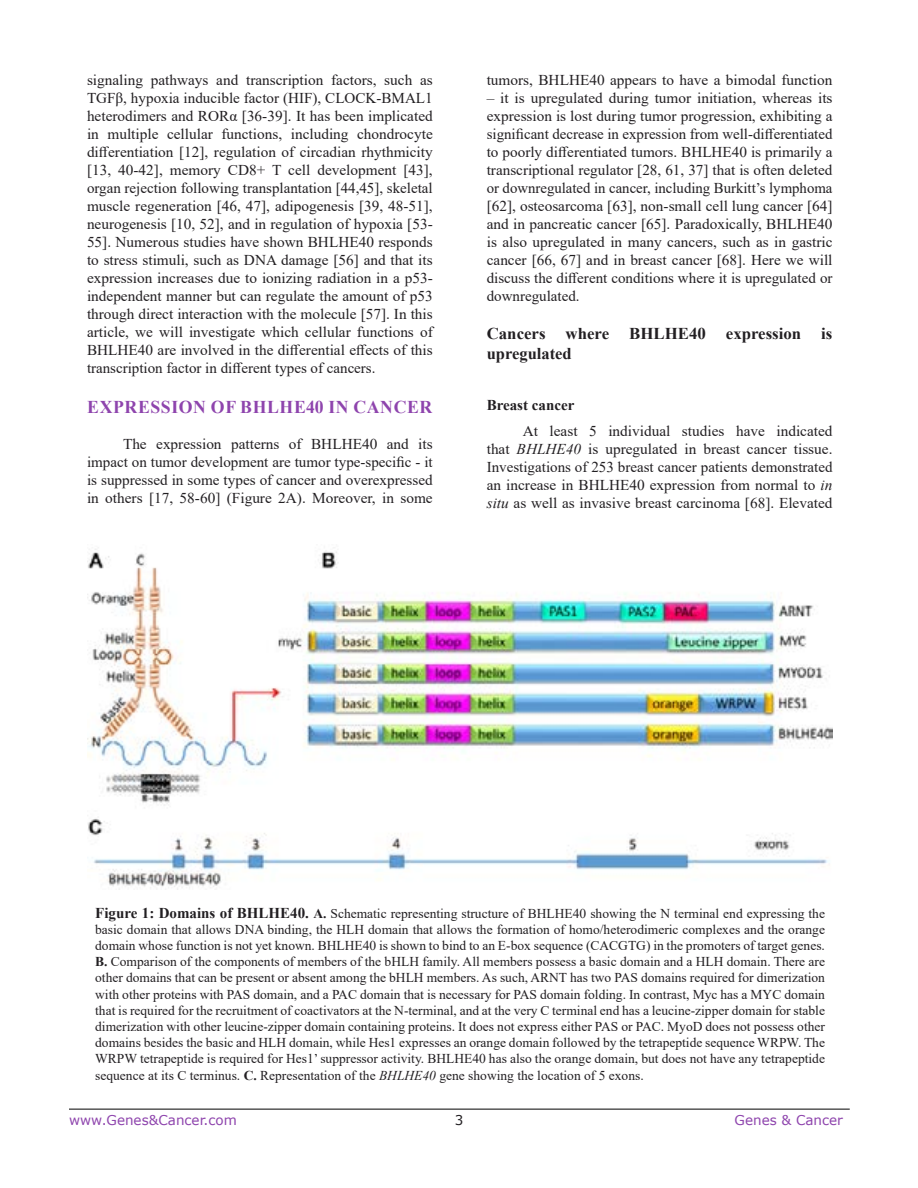
<style>
.page{position:relative;width:918px;height:1188px;background:#fff}
.page>*{position:absolute;margin:0;border:0;box-sizing:border-box;transform-origin:0 0}
.t1{font:700 18px "Times New Roman";letter-spacing:.035em;color:#8e44ad}
.t2{font:700 16.5px/19.8px "Times New Roman";color:#221f22}
.t3{font:15px/18px "Times New Roman";color:#221f22;text-align:justify}
.t4{font:700 15px "Times New Roman";color:#221f22}
.t5{font:13.5px/16.2px "Times New Roman";color:#221f22;text-align:justify}
.t6{font:13.5px "Verdana";color:#8e44ad}
.t7{font:13.5px "Verdana";color:#221f22}
.s1{font-style:italic}
.s2{font-weight:700;font-size:15px}
.s3{font-weight:700}
</style>
<div class="page">
<hr style="left:69px;top:1109px;width:781px;height:1px;background:#000">
<img style="left:87px;top:549px;width:745px;height:340px">
<p class="t3" style="left:87px;top:71px;width:347px">signaling pathways and transcription factors, such as TGFβ, hypoxia inducible factor (HIF), CLOCK-BMAL1 heterodimers and RORα [36-39]. It has been implicated in multiple cellular functions, including chondrocyte differentiation [12], regulation of circadian rhythmicity [13, 40-42], memory CD8+ T cell development [43], organ rejection following transplantation [44,45], skeletal muscle regeneration [46, 47], adipogenesis [39, 48-51], neurogenesis [10, 52], and in regulation of hypoxia [53- 55]. Numerous studies have shown BHLHE40 responds to stress stimuli, such as DNA damage [56] and that its expression increases due to ionizing radiation in a p53- independent manner but can regulate the amount of p53 through direct interaction with the molecule [57]. In this article, we will investigate which cellular functions of BHLHE40 are involved in the differential effects of this transcription factor in different types of cancers.</p>
<p class="t1" style="left:87px;top:394px;width:347px">EXPRESSION OF BHLHE40 IN CANCER</p>
<p class="t3" style="left:87px;top:435px;width:347px;text-indent:36px">The expression patterns of BHLHE40 and its impact on tumor development are tumor type-specific - it is suppressed in some types of cancer and overexpressed in others [17, 58-60] (Figure 2A). Moreover, in some</p>
<p class="t3" style="left:487px;top:71px;width:347px">tumors, BHLHE40 appears to have a bimodal function</p>
<p class="t3" style="left:487px;top:89px;width:347px">– it is upregulated during tumor initiation, whereas its expression is lost during tumor progression, exhibiting a significant decrease in expression from well-differentiated to poorly differentiated tumors. BHLHE40 is primarily a transcriptional regulator [28, 61, 37] that is often deleted or downregulated in cancer, including Burkitt’s lymphoma [62], osteosarcoma [63], non-small cell lung cancer [64] and in pancreatic cancer [65]. Paradoxically, BHLHE40 is also upregulated in many cancers, such as in gastric cancer [66, 67] and in breast cancer [68]. Here we will discuss the different conditions where it is upregulated or downregulated.</p>
<p class="t2" style="left:487px;top:323px;width:347px">Cancers where BHLHE40 expression is upregulated</p>
<p class="t4" style="left:487px;top:394px;width:89px">Breast cancer</p>
<p class="t3" style="left:487px;top:421px;width:347px;text-indent:36px">At least 5 individual studies have indicated that <span class="s1">BHLHE40</span> is upregulated in breast cancer tissue.<br>Investigations of 253 breast cancer patients demonstrated an increase in BHLHE40 expression from normal to <span class="s1">in situ</span> as well as invasive breast carcinoma [68]. Elevated</p>
<p class="t5" style="left:95px;top:905px;width:731px"><span class="s2">Figure 1: Domains of BHLHE40.</span> <span class="s3">A.</span> Schematic representing structure of BHLHE40 showing the N terminal end expressing the basic domain that allows DNA binding, the HLH domain that allows the formation of homo/heterodimeric complexes and the orange domain whose function is not yet known. BHLHE40 is shown to bind to an E-box sequence (CACGTG) in the promoters of target genes.<br><span class="s3">B.</span> Comparison of the components of members of the bHLH family. All members possess a basic domain and a HLH domain. There are other domains that can be present or absent among the bHLH members. As such, ARNT has two PAS domains required for dimerization with other proteins with PAS domain, and a PAC domain that is necessary for PAS domain folding. In contrast, Myc has a MYC domain that is required for the recruitment of coactivators at the N-terminal, and at the very C terminal end has a leucine-zipper domain for stable dimerization with other leucine-zipper domain containing proteins. It does not express either PAS or PAC. MyoD does not possess other domains besides the basic and HLH domain, while Hes1 expresses an orange domain followed by the tetrapeptide sequence WRPW. The WRPW tetrapeptide is required for Hes1’ suppressor activity. BHLHE40 has also the orange domain, but does not have any tetrapeptide sequence at its C terminus. <span class="s3">C.</span> Representation of the <span class="s1">BHLHE40</span> gene showing the location of 5 exons.</p>
<p class="t6" style="left:69px;top:1111px;width:169px">www.Genes&amp;Cancer.com</p>
<p class="t7" style="left:455px;top:1111px;width:10px">3</p>
<p class="t6" style="left:735px;top:1111px;width:110px">Genes &amp; Cancer</p>
</div>
